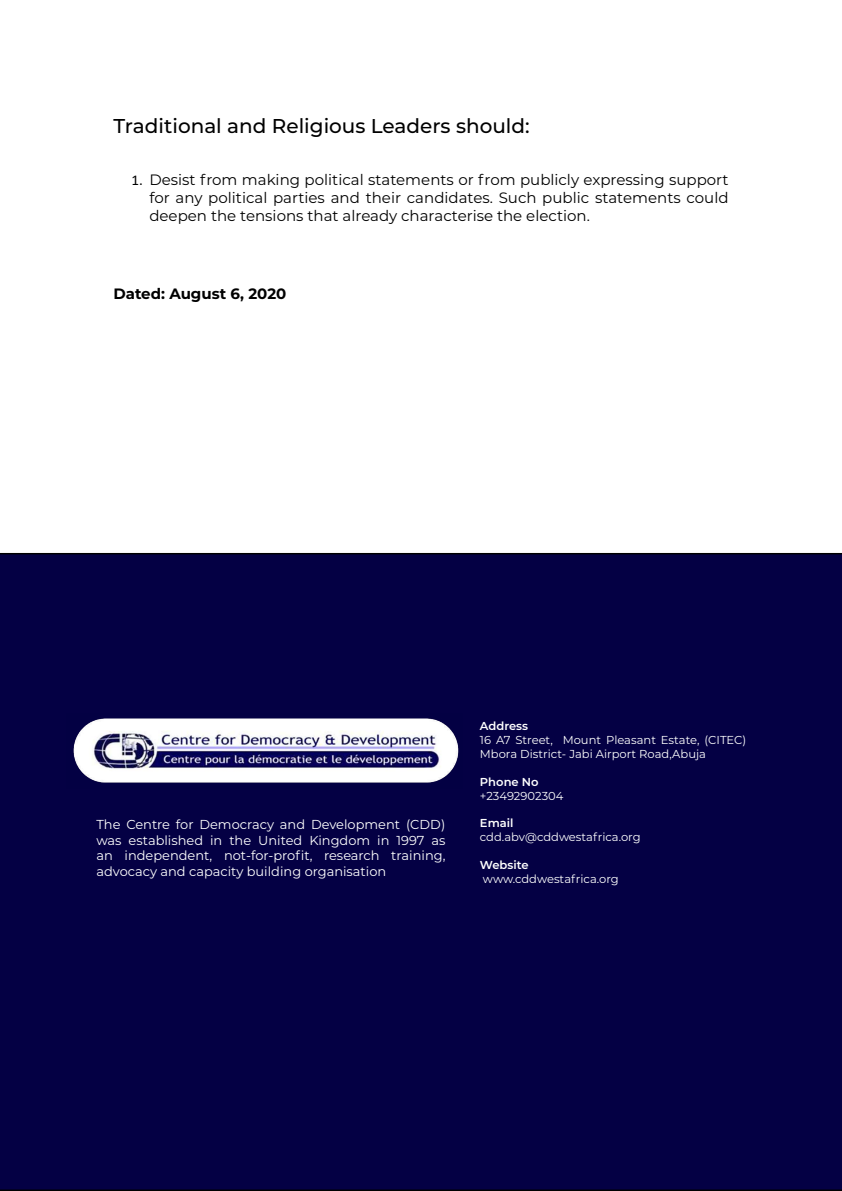
<style>
.page{position:relative;width:842px;height:1191px;background:#fff}
.page>*{position:absolute;margin:0;border:0;box-sizing:border-box;transform-origin:0 0}
.t1{font:500 20px "Montserrat";color:#000}
.t2{font:15px/18px "Montserrat";color:#000;text-align:justify}
.t3{font:700 15px "Montserrat";color:#000}
.t4{font:13px/15.6px "Montserrat";color:#fff;text-align:justify}
.t5{font:11.5px/13.8px "Montserrat";color:#fff}
.t6{font:600 11.5px "Montserrat";color:#fff}
.s1{font-family:"Calibri"}
</style>
<div class="page">
<div style="left:0;top:553px;width:842px;height:638px;background:#040044"></div>
<img style="left:67px;top:713px;width:396px;height:76px">
<h1 class="t1" style="left:113px;top:112px;width:418px">Traditional and Religious Leaders should:</h1>
<p class="t2" style="left:149px;top:170px;width:581px;text-indent:-18px"><span class="s1">1.</span> Desist from making political statements or from publicly expressing support for any political parties and their candidates. Such public statements could deepen the tensions that already characterise the election.</p>
<p class="t3" style="left:113px;top:283px;width:174px">Dated: August 6, 2020</p>
<p class="t4" style="left:96px;top:816px;width:350px">The Centre for Democracy and Development (CDD) was established in the United Kingdom in 1997 as an independent, not-for-profit, research training, advocacy and capacity building organisation</p>
<p class="t6" style="left:480px;top:718px;width:50px">Address</p>
<p class="t5" style="left:480px;top:733px;width:268px">16 A7 Street, Mount Pleasant Estate, (CITEC)<br>Mbora District- Jabi Airport Road,Abuja</p>
<p class="t6" style="left:480px;top:773px;width:60px">Phone No</p>
<p class="t5" style="left:480px;top:788px;width:85px">+23492902304</p>
<p class="t6" style="left:480px;top:815px;width:35px">Email</p>
<p class="t5" style="left:480px;top:829px;width:162px">cdd.abv@cddwestafrica.org</p>
<p class="t6" style="left:480px;top:856px;width:50px">Website</p>
<p class="t5" style="left:483px;top:871px;width:137px">www.cddwestafrica.org</p>
</div>
